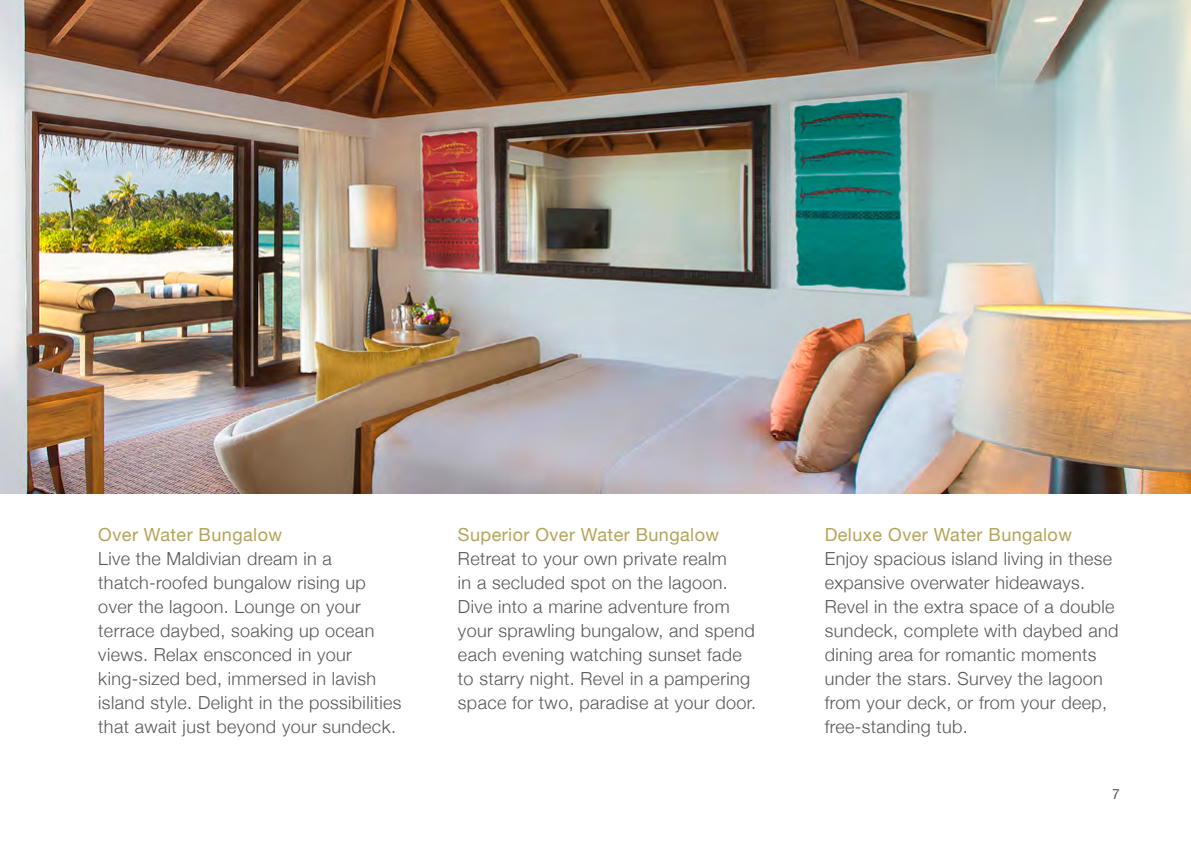
<style>
.page{position:relative;width:1191px;height:842px;background:#fff}
.page>*{position:absolute;margin:0;border:0;box-sizing:border-box;transform-origin:0 0}
.t1{font:300 18px/24px "Helvetica Neue";letter-spacing:.02em;color:#58595b}
.t2{font:18px "Helvetica Neue";letter-spacing:.025em;color:#b4a358}
.t3{font:14px "Helvetica Neue";color:#58595b}
</style>
<div class="page">
<img style="left:0;top:0;width:1191px;height:493px">
<p class="t2" style="left:98px;top:521px;width:185px">Over Water Bungalow</p>
<p class="t1" style="left:98px;top:545px;width:305px">Live the Maldivian dream in a thatch-roofed bungalow rising up over the lagoon. Lounge on your terrace daybed, soaking up ocean views. Relax ensconced in your king-sized bed, immersed in lavish island style. Delight in the possibilities that await just beyond your sundeck.</p>
<p class="t2" style="left:458px;top:521px;width:263px">Superior Over Water Bungalow</p>
<p class="t1" style="left:458px;top:545px;width:300px">Retreat to your own private realm<br>in a secluded spot on the lagoon.<br>Dive into a marine adventure from your sprawling bungalow, and spend each evening watching sunset fade to starry night. Revel in a pampering space for two, paradise at your door.</p>
<p class="t2" style="left:824px;top:521px;width:249px">Deluxe Over Water Bungalow</p>
<p class="t1" style="left:824px;top:545px;width:295px">Enjoy spacious island living in these expansive overwater hideaways.<br>Revel in the extra space of a double sundeck, complete with daybed and dining area for romantic moments under the stars. Survey the lagoon from your deck, or from your deep, free-standing tub.</p>
<p class="t3" style="left:1112px;top:784px;width:9px">7</p>
</div>
